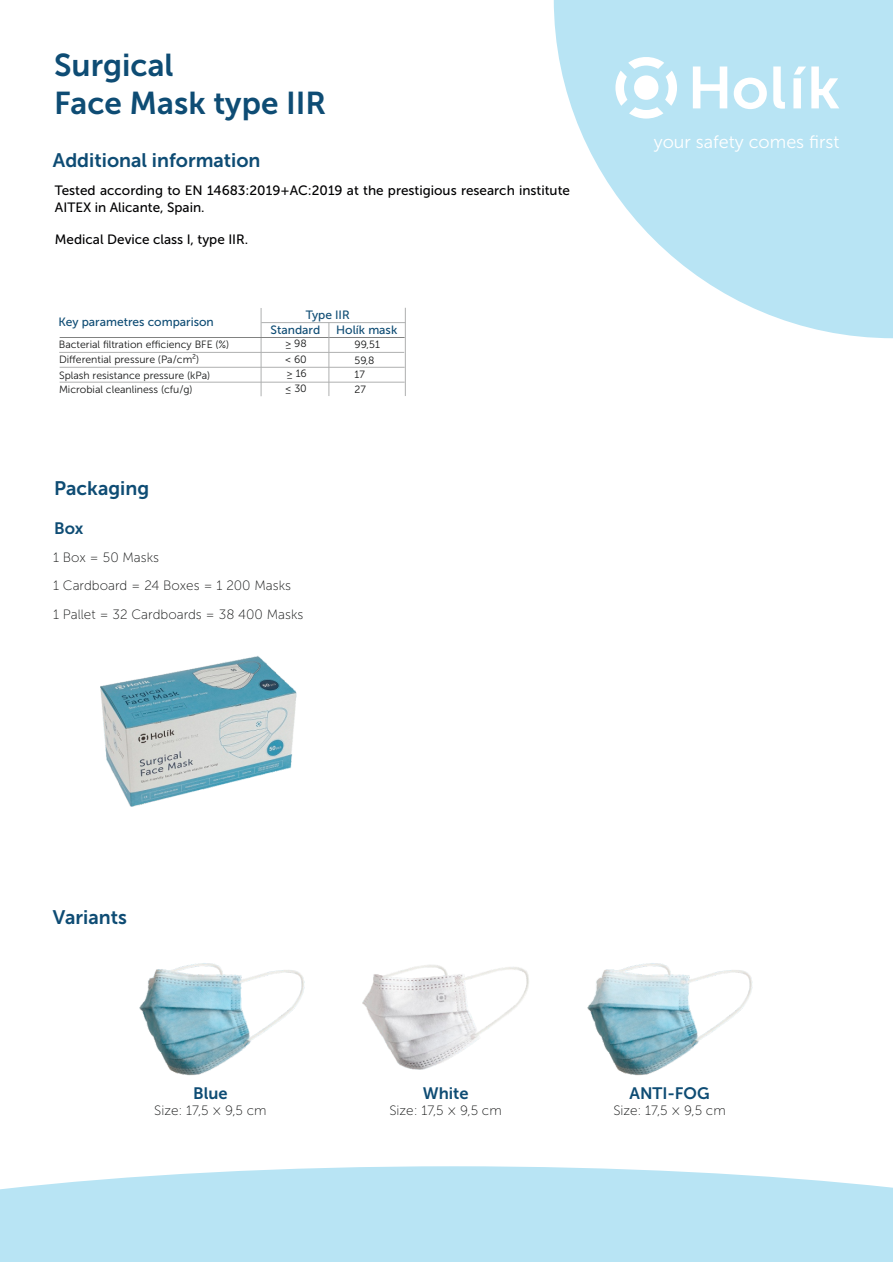
<style>
.page{position:relative;width:893px;height:1262px;background:#fff}
.page>*{position:absolute;margin:0;border:0;box-sizing:border-box;transform-origin:0 0}
.t1{font:31.5px/37.8px "Museo Sans 700";color:#0e4c74}
.t2{font:19.5px "Museo Sans 700";color:#0e4c74}
.t3{font:18px "Museo Sans 300";color:#fff}
.t4{font:16.5px "Museo Sans 700";color:#0e4c74}
.t5{font:13.5px/16.2px "Museo Sans 500";color:#000102}
.t6{font:13.5px/28.5px "Museo Sans 100";color:#151616}
.t7{font:12px/15.3px "Museo Sans 500";color:#0e4c74}
.t8{font:10.5px/14.9px "Museo Sans 300";color:#151616;text-align:justify}
</style>
<div class="page">
<svg style="left:0;top:1166px;width:893px;height:96px;background:#bde6f4"></svg>
<svg style="left:553px;top:0;width:340px;height:338px;fill:#b8e4f4"></svg>
<img style="left:100px;top:656px;width:197px;height:151px">
<hr style="left:261px;top:308px;width:1px;height:88px;background:#afb0b0">
<hr style="left:60px;top:337px;width:344px;height:1px;background:#818281">
<hr style="left:59px;top:352px;width:345px;height:1px;background:#afb0b0">
<hr style="left:405px;top:308px;width:1px;height:88px;background:#afb0b0">
<hr style="left:60px;top:367px;width:344px;height:1px;background:#afb0b0">
<hr style="left:328px;top:322px;width:1px;height:74px;background:#afb0b0">
<hr style="left:261px;top:322px;width:144px;height:1px;background:#afb0b0">
<hr style="left:60px;top:382px;width:344px;height:1px;background:#afb0b0">
<img style="left:139px;top:963px;width:166px;height:113px">
<img style="left:362px;top:965px;width:167px;height:105px">
<img style="left:587px;top:963px;width:166px;height:113px">
<svg style="left:692px;top:66px;width:35px;height:42px"></svg>
<svg style="left:733px;top:78px;width:33px;height:31px"></svg>
<svg style="left:773px;top:66px;width:12px;height:43px"></svg>
<svg style="left:793px;top:66px;width:46px;height:42px"></svg>
<svg style="left:615px;top:55px;width:62px;height:64px"></svg>
<h1 class="t1" style="left:54px;top:50px;width:274px">Surgical<br>Face Mask type IIR</h1>
<h2 class="t2" style="left:53px;top:153px;width:209px">Additional information</h2>
<p class="t5" style="left:55px;top:184px;width:516px">Tested according to EN 14683:2019+AC:2019 at the prestigious research institute<br>AITEX in Alicante, Spain.</p>
<p class="t5" style="left:55px;top:232px;width:195px">Medical Device class I, type IIR.</p>
<p class="t7" style="left:58px;top:315px;width:157px">Key parametres comparison</p>
<p class="t7" style="left:270px;top:308px;width:81px;text-indent:35px">Type IIR<br>Standard</p>
<p class="t7" style="left:336px;top:323px;width:63px">Holík mask</p>
<p class="t8" style="left:59px;top:338px;width:172px">Bacterial filtration efficiency BFE (%)</p>
<p class="t8" style="left:59px;top:353px;width:142px">Differential pressure (Pa/cm²)</p>
<p class="t8" style="left:59px;top:368px;width:153px">Splash resistance pressure (kPa)</p>
<p class="t8" style="left:59px;top:383px;width:135px">Microbial cleanliness (cfu/g)</p>
<p class="t8" style="left:285px;top:337px;width:23px">≥ 98 &lt; 60 ≥ 16</p>
<p class="t8" style="left:285px;top:382px;width:23px">≤ 30</p>
<h2 class="t2" style="left:54px;top:481px;width:96px">Packaging</h2>
<h3 class="t4" style="left:54px;top:521px;width:31px">Box</h3>
<p class="t6" style="left:53px;top:544px;width:252px">1 Box = 50 Masks<br>1 Cardboard = 24 Boxes = 1 200 Masks<br>1 Pallet = 32 Cardboards = 38 400 Masks</p>
<p class="t8" style="left:354px;top:338px;width:27px">99,51</p>
<p class="t8" style="left:354px;top:383px;width:13px">27</p>
<p class="t8" style="left:354px;top:354px;width:22px">59,8</p>
<p class="t8" style="left:354px;top:368px;width:12px">17</p>
<h3 class="t3" style="left:653px;top:134px;width:187px">your safety comes first</h3>
<h2 class="t2" style="left:53px;top:909px;width:76px">Variants</h2>
<h3 class="t4" style="left:193px;top:1086px;width:36px">Blue</h3>
<p class="t6" style="left:154px;top:1097px;width:114px">Size: 17,5 × 9,5 cm</p>
<h3 class="t4" style="left:422px;top:1086px;width:47px">White</h3>
<p class="t6" style="left:389px;top:1097px;width:114px">Size: 17,5 × 9,5 cm</p>
<h3 class="t4" style="left:629px;top:1086px;width:82px">ANTI-FOG</h3>
<p class="t6" style="left:613px;top:1097px;width:114px">Size: 17,5 × 9,5 cm</p>
</div>
